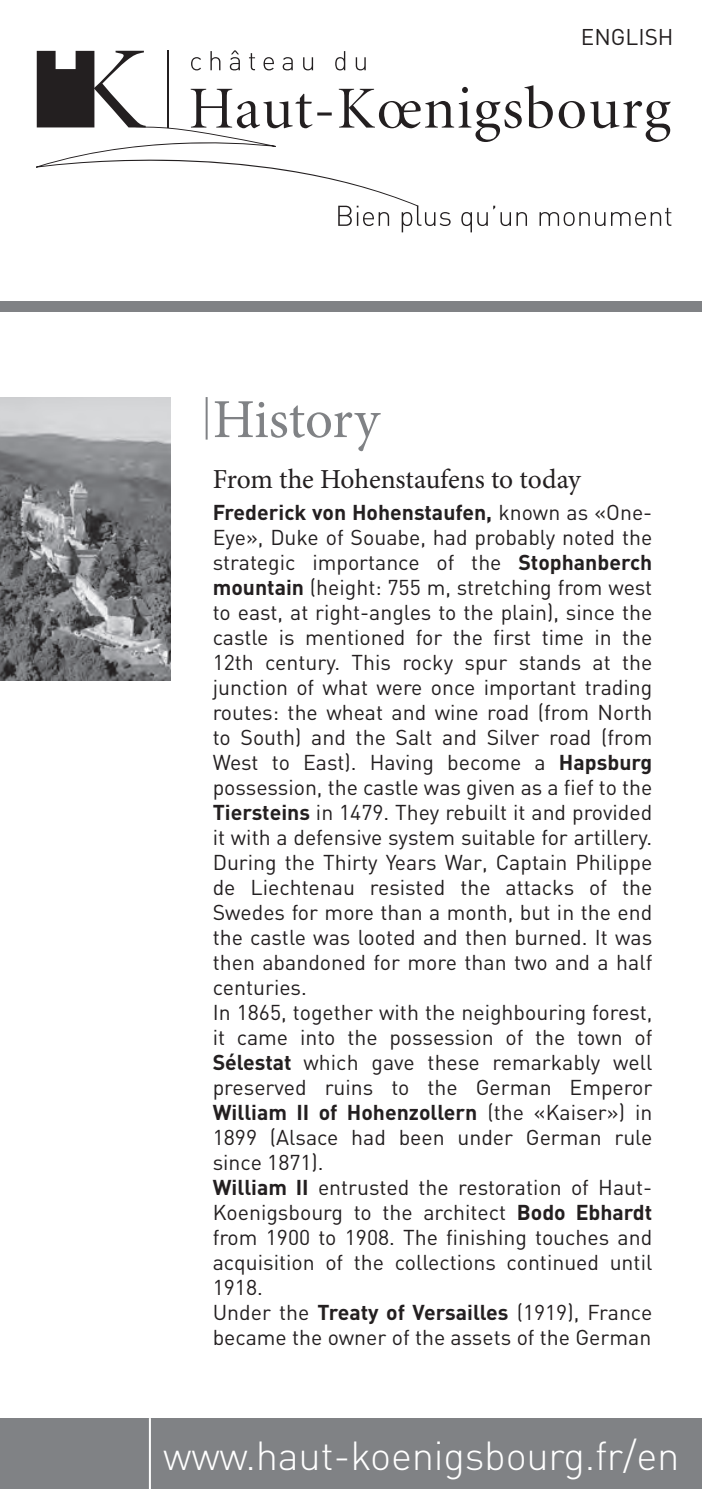
<style>
.page{position:relative;width:702px;height:1489px;background:#fff}
.page>*{position:absolute;margin:0;border:0;box-sizing:border-box;transform-origin:0 0}
.t1{font:55px "Minion Pro";letter-spacing:-.005em;color:#808285}
.t2{font:300 40px "DIN";letter-spacing:-.005em;color:#fff}
.t3{font:27.5px "Minion Pro";letter-spacing:-.005em;color:#231f20}
.t4{font:22.5px "DIN";color:#231f20}
.t5{font:21.25px/25px "DIN";color:#231f20}
.s1{font-weight:700}
</style>
<div class="page">
<div style="left:0;top:1417px;width:702px;height:71px;background:#808285"></div>
<svg style="left:36px;top:50px;width:635px;height:182px"></svg>
<div style="left:0;top:301px;width:702px;height:11px;background:#808285"></div>
<img style="left:0;top:397px;width:170px;height:283px">
<hr style="left:206px;top:397px;width:2px;height:42px;background:#808285">
<hr style="left:149px;top:1417px;width:2px;height:71px;background:#fff">
<p class="t4" style="left:581px;top:22px;width:94px">ENGLISH</p>
<h1 class="t1" style="left:213px;top:382px;width:168px">History</h1>
<p class="t3" style="left:213px;top:461px;width:369px">From the Hohenstaufens to today</p>
<p class="t5" style="left:213px;top:499px;width:441px"><span class="s1">Frederick von Hohenstaufen,</span> known as «One-Eye», Duke of Souabe, had probably noted the strategic importance of the <span class="s1">Stophanberch mountain</span> (height: 755 m, stretching from west to east, at right-angles to the plain), since the castle is mentioned for the first time in the 12th century. This rocky spur stands at the junction of what were once important trading routes: the wheat and wine road (from North to South) and the Salt and Silver road (from West to East). Having become a <span class="s1">Hapsburg </span>possession, the castle was given as a fief to the <span class="s1">Tiersteins</span> in 1479. They rebuilt it and provided it with a defensive system suitable for artillery.<br>During the Thirty Years War, Captain Philippe de Liechtenau resisted the attacks of the Swedes for more than a month, but in the end the castle was looted and then burned. It was then abandoned for more than two and a half centuries.<br>In 1865, together with the neighbouring forest, it came into the possession of the town of <span class="s1">Sélestat</span> which gave these remarkably well preserved ruins to the German Emperor <span class="s1">William II of Hohenzollern</span> (the «Kaiser») in 1899 (Alsace had been under German rule since 1871).<br><span class="s1">William II</span> entrusted the restoration of Haut-Koenigsbourg to the architect <span class="s1">Bodo Ebhardt </span>from 1900 to 1908. The finishing touches and acquisition of the collections continued until 1918.<br>Under the <span class="s1">Treaty of Versailles</span> (1919), France became the owner of the assets of the German</p>
<h2 class="t2" style="left:163px;top:1430px;width:518px">www.haut-koenigsbourg.fr/en</h2>
</div>
